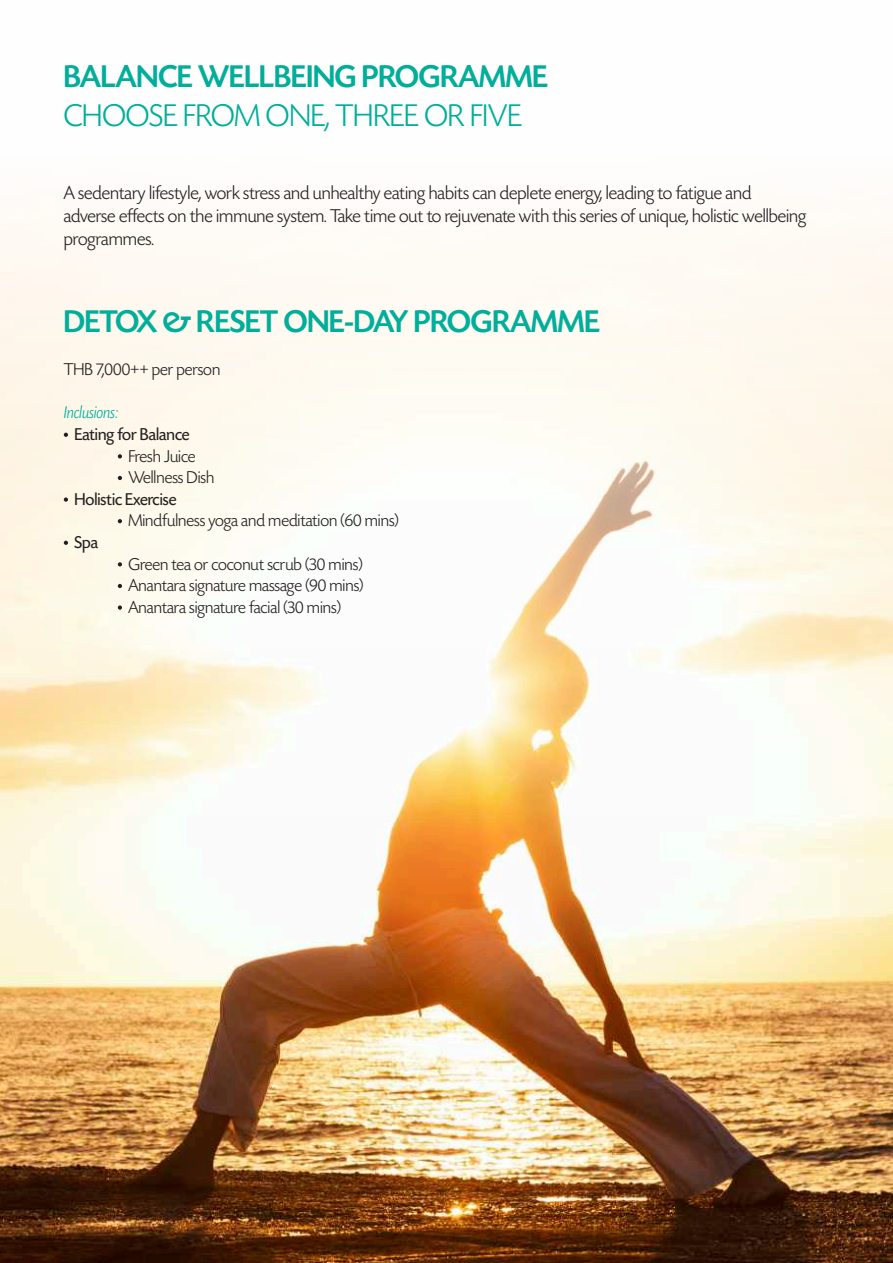
<style>
.page{position:relative;width:893px;height:1263px;background:#fff}
.page>*{position:absolute;margin:0;border:0;box-sizing:border-box;transform-origin:0 0}
.t1{font:500 33px "Today SHOP";color:#00ae9a}
.t2{font:300 33px "Today SHOP";color:#00ae9a}
.t3{font:300 19.5px/23.4px "Today SHOP";color:#231f20}
.t4{font:300 18px/21.6px "Today SHOP";color:#231f20}
.t5{font:18px "Today SHOP";color:#231f20}
.t6{font:italic 300 18px "Today SHOP";color:#00ae9a}
</style>
<div class="page">
<img style="left:0;top:217px;width:893px;height:1046px">
<svg style="left:64px;top:433px;width:4px;height:4px"></svg>
<svg style="left:118px;top:454px;width:4px;height:4px"></svg>
<svg style="left:118px;top:476px;width:4px;height:4px"></svg>
<svg style="left:64px;top:497px;width:4px;height:5px"></svg>
<svg style="left:118px;top:519px;width:4px;height:4px"></svg>
<svg style="left:64px;top:541px;width:4px;height:4px"></svg>
<svg style="left:118px;top:562px;width:4px;height:4px"></svg>
<svg style="left:118px;top:584px;width:4px;height:4px"></svg>
<svg style="left:118px;top:605px;width:4px;height:5px"></svg>
<h1 class="t1" style="left:64px;top:59px;width:485px">BALANCE WELLBEING PROGRAMME</h1>
<h1 class="t2" style="left:64px;top:99px;width:459px">CHOOSE FROM ONE, THREE OR FIVE</h1>
<p class="t3" style="left:64px;top:181px;width:744px">A sedentary lifestyle, work stress and unhealthy eating habits can deplete energy, leading to fatigue and adverse effects on the immune system. Take time out to rejuvenate with this series of unique, holistic wellbeing programmes.</p>
<h1 class="t1" style="left:64px;top:304px;width:537px">DETOX &amp; RESET ONE-DAY PROGRAMME</h1>
<p class="t4" style="left:64px;top:359px;width:158px">THB 7,000++ per person</p>
<p class="t6" style="left:64px;top:403px;width:56px">Inclusions:</p>
<p class="t5" style="left:74px;top:425px;width:117px">Eating for Balance</p>
<p class="t4" style="left:128px;top:446px;width:87px">Fresh Juice<br>Wellness Dish</p>
<p class="t5" style="left:74px;top:490px;width:104px">Holistic Exercise</p>
<p class="t4" style="left:128px;top:510px;width:272px">Mindfulness yoga and meditation (60 mins)</p>
<p class="t5" style="left:74px;top:533px;width:25px">Spa</p>
<p class="t4" style="left:128px;top:554px;width:237px;text-align:justify">Green tea or coconut scrub (30 mins)<br>Anantara signature massage (90 mins)<br>Anantara signature facial (30 mins)</p>
</div>
